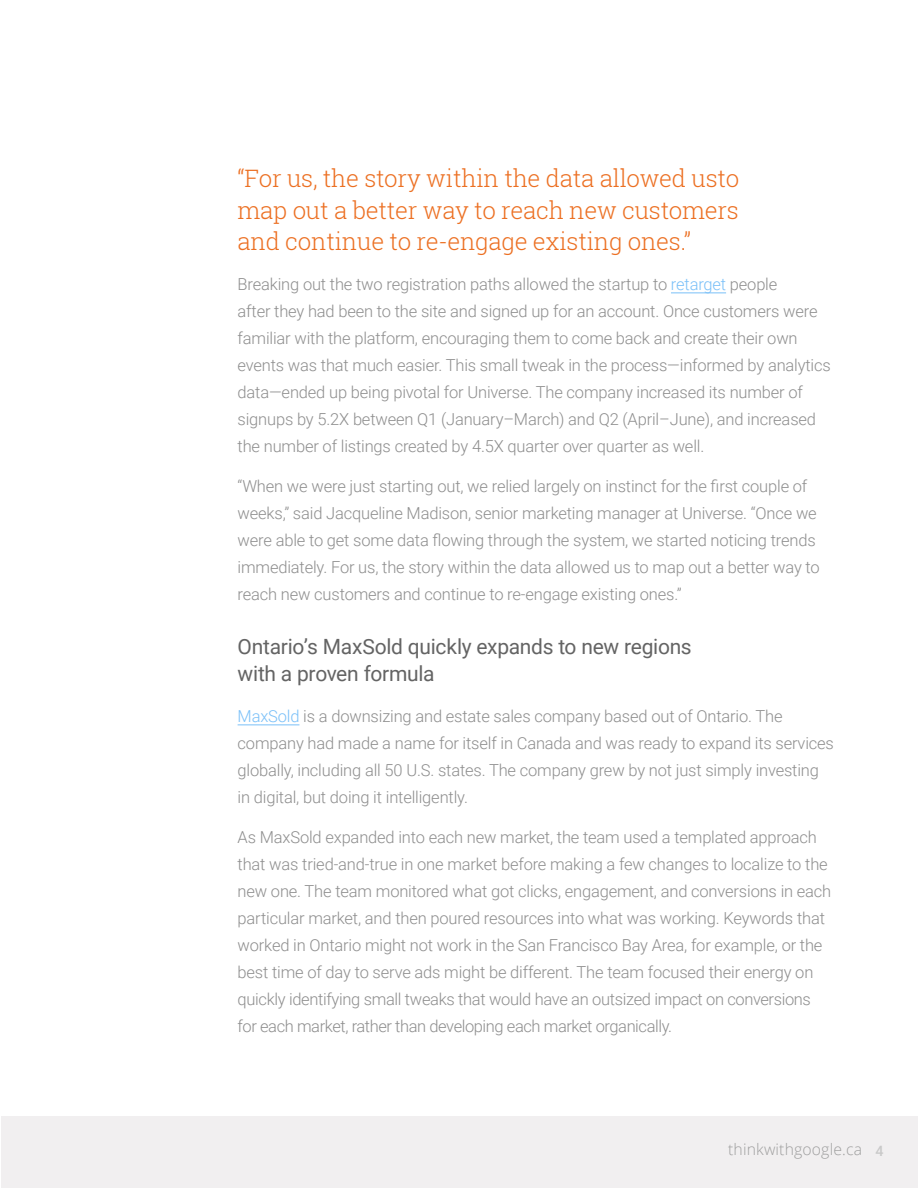
<style>
.page{position:relative;width:918px;height:1188px;background:#fff}
.page>*{position:absolute;margin:0;border:0;box-sizing:border-box;transform-origin:0 0}
.t1{font:300 24px/31.5px "Roboto Slab";letter-spacing:-.01em;color:#ec7023;text-align:justify}
.t2{font:21px/27px "Roboto";letter-spacing:-.015em;color:#646464}
.t3{font:300 16.5px/27px "Roboto";letter-spacing:-.01em;color:#8e8e8e}
.t4{font:300 15.75px "Open Sans";letter-spacing:.01em;color:#9e9e9e}
.s1{color:#7ac0f8}
.s2{font-family:"Roboto";font-weight:500;font-size:14.25px;color:#c9c9c9}
</style>
<div class="page">
<div style="left:2px;top:1116px;width:916px;height:72px;background:#f1eff0"></div>
<hr style="left:671px;top:292px;width:55px;height:1px;background:#7ac0f8">
<hr style="left:238px;top:724px;width:61px;height:1px;background:#7ac0f8">
<h1 class="t1" style="left:238px;top:162px;width:503px">“For us, the story within the data allowed usto map out a better way to reach new customers and continue to re-engage existing ones.”</h1>
<p class="t3" style="left:238px;top:270px;width:595px">Breaking out the two registration paths allowed the startup to <span class="s1">retarget</span> people<br>after they had been to the site and signed up for an account. Once customers were familiar with the platform, encouraging them to come back and create their own events was that much easier. This small tweak in the process—informed by analytics data—ended up being pivotal for Universe. The company increased its number of signups by 5.2X between Q1 (January–March) and Q2 (April–June), and increased the number of listings created by 4.5X quarter over quarter as well.</p>
<p class="t3" style="left:238px;top:472px;width:584px">“When we were just starting out, we relied largely on instinct for the first couple of weeks,” said Jacqueline Madison, senior marketing manager at Universe. “Once we were able to get some data flowing through the system, we started noticing trends immediately. For us, the story within the data allowed us to map out a better way to reach new customers and continue to re-engage existing ones.”</p>
<p class="t2" style="left:238px;top:633px;width:456px">Ontario’s MaxSold quickly expands to new regions with a proven formula</p>
<p class="t3" style="left:238px;top:702px;width:598px"><span class="s1">MaxSold</span> is a downsizing and estate sales company based out of Ontario. The company had made a name for itself in Canada and was ready to expand its services globally, including all 50 U.S. states. The company grew by not just simply investing in digital, but doing it intelligently.</p>
<p class="t3" style="left:238px;top:823px;width:595px">As MaxSold expanded into each new market, the team used a templated approach that was tried-and-true in one market before making a few changes to localize to the new one. The team monitored what got clicks, engagement, and conversions in each particular market, and then poured resources into what was working. Keywords that worked in Ontario might not work in the San Francisco Bay Area, for example, or the best time of day to serve ads might be different. The team focused their energy on quickly identifying small tweaks that would have an outsized impact on conversions for each market, rather than developing each market organically.</p>
<p class="t4" style="left:728px;top:1139px;width:157px">thinkwithgoogle.ca <span class="s2">4</span></p>
</div>
